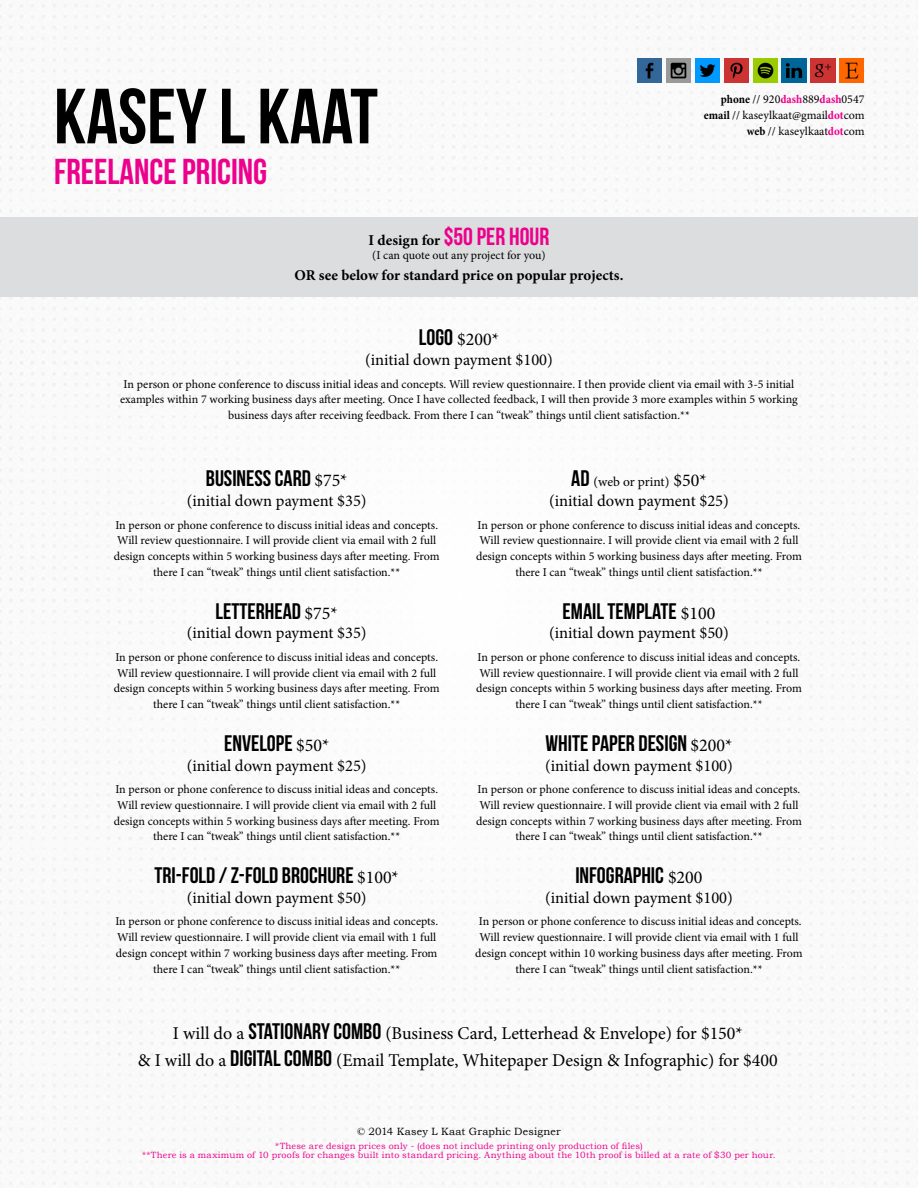
<style>
.page{position:relative;width:918px;height:1188px;background:#fff}
.page>*{position:absolute;margin:0;border:0;box-sizing:border-box;transform-origin:0 0}
.t1{font:78px "Bebas Neue";color:#000}
.t2{font:36px "Bebas Neue";color:#ec008c}
.t3{font:22.5px "Bebas Neue";color:#000}
.t4{font:18px "Minion Pro";color:#000}
.t5{font:16.5px "Minion Pro";color:#000}
.t6{font:700 15px "Minion Pro";color:#000}
.t7{font:13.5px "Minion Pro";letter-spacing:-.01em;color:#000}
.t8{font:12px/15.8px "Minion Pro";color:#000;text-align:center}
.t9{font:10.5px "Bookman Old Style";letter-spacing:.015em;color:#000}
.t10{font:9px "Bookman Old Style";letter-spacing:.02em;color:#ec008c}
.s1{font-weight:700;font-stretch:condensed}
.s2{font-weight:700;font-stretch:condensed;color:#ec008c}
.s3{font-family:"Bebas Neue";font-weight:400;font-size:24.75px;color:#ec008c}
.s4{font-family:"Bebas Neue";font-size:22.5px}
.s5{font-family:"Minion Pro";font-size:18px}
.s6{font-size:18px}
</style>
<div class="page">
<img style="left:0;top:4px;width:918px;height:1181px">
<div style="left:0;top:217px;width:918px;height:80px;background:#dcddde"></div>
<img style="left:638px;top:58px;width:24px;height:25px">
<img style="left:811px;top:58px;width:24px;height:25px">
<img style="left:724px;top:58px;width:25px;height:25px">
<img style="left:753px;top:58px;width:24px;height:25px">
<img style="left:695px;top:58px;width:25px;height:25px">
<img style="left:782px;top:58px;width:24px;height:25px">
<img style="left:667px;top:58px;width:24px;height:25px">
<img style="left:840px;top:58px;width:24px;height:25px">
<p class="t1" style="left:54px;top:74px;width:326px">KASEY L KAAT</p>
<p class="t8" style="left:721px;top:92px;width:145px"><span class="s1">phone</span> // 920<span class="s2">dash</span>889<span class="s2">dash</span>0547</p>
<p class="t8" style="left:704px;top:107px;width:162px"><span class="s1">email</span> // kaseylkaat@gmail<span class="s2">dot</span>com</p>
<p class="t8" style="left:747px;top:123px;width:119px"><span class="s1">web</span> // kaseylkaat<span class="s2">dot</span>com</p>
<p class="t2" style="left:54px;top:152px;width:215px">FREELANCE PRICING</p>
<p class="t6" style="left:369px;top:229px;width:182px">I design for <span class="s3">$50 PER HOUR</span></p>
<p class="t8" style="left:372px;top:247px;width:175px">(I can quote out any project for you)</p>
<p class="t6" style="left:295px;top:265px;width:330px">OR see below for standard price on popular projects.</p>
<p class="t4" style="left:419px;top:327px;width:82px"><span class="s4">LOGO</span> $200*</p>
<p class="t5" style="left:365px;top:349px;width:189px">(initial down payment $100)</p>
<p class="t8" style="left:120px;top:376px;width:679px">In person or phone conference to discuss initial ideas and concepts. Will review questionnaire. I then provide client via email with 3-5 initial examples within 7 working business days after meeting. Once I have collected feedback, I will then provide 3 more examples within 5 working business days after receiving feedback. From there I can “tweak” things until client satisfaction.**</p>
<p class="t3" style="left:206px;top:466px;width:143px">BUSINESS CARD <span class="s5">$75*</span></p>
<p class="t5" style="left:187px;top:490px;width:181px">(initial down payment $35)</p>
<p class="t8" style="left:114px;top:517px;width:327px">In person or phone conference to discuss initial ideas and concepts.<br>Will review questionnaire. I will provide client via email with 2 full design concepts within 5 working business days after meeting. From there I can “tweak” things until client satisfaction.**</p>
<p class="t3" style="left:216px;top:598px;width:124px">LETTERHEAD <span class="s5">$75*</span></p>
<p class="t5" style="left:187px;top:622px;width:181px">(initial down payment $35)</p>
<p class="t8" style="left:114px;top:649px;width:327px">In person or phone conference to discuss initial ideas and concepts.<br>Will review questionnaire. I will provide client via email with 2 full design concepts within 5 working business days after meeting. From there I can “tweak” things until client satisfaction.**</p>
<p class="t3" style="left:224px;top:731px;width:107px">ENVELOPE <span class="s5">$50*</span></p>
<p class="t5" style="left:187px;top:754px;width:181px">(initial down payment $25)</p>
<p class="t8" style="left:114px;top:782px;width:327px">In person or phone conference to discuss initial ideas and concepts.<br>Will review questionnaire. I will provide client via email with 2 full design concepts within 5 working business days after meeting. From there I can “tweak” things until client satisfaction.**</p>
<p class="t3" style="left:155px;top:863px;width:246px">TRI-FOLD / Z-FOLD BROCHURE <span class="s5">$100*</span></p>
<p class="t5" style="left:187px;top:887px;width:181px">(initial down payment $50)</p>
<p class="t8" style="left:115px;top:914px;width:324px">In person or phone conference to discuss initial ideas and concepts.<br>Will review questionnaire. I will provide client via email with 1 full design concept within 7 working business days after meeting. From there I can “tweak” things until client satisfaction.**</p>
<p class="t7" style="left:571px;top:473px;width:137px"><span class="s4">AD</span> (web or print) <span class="s6">$50*</span></p>
<p class="t5" style="left:549px;top:490px;width:181px">(initial down payment $25)</p>
<p class="t8" style="left:476px;top:517px;width:327px">In person or phone conference to discuss initial ideas and concepts.<br>Will review questionnaire. I will provide client via email with 2 full design concepts within 5 working business days after meeting. From there I can “tweak” things until client satisfaction.**</p>
<p class="t3" style="left:563px;top:598px;width:154px">EMAIL TEMPLATE <span class="s5">$100</span></p>
<p class="t5" style="left:549px;top:622px;width:181px">(initial down payment $50)</p>
<p class="t8" style="left:476px;top:649px;width:327px">In person or phone conference to discuss initial ideas and concepts.<br>Will review questionnaire. I will provide client via email with 2 full design concepts within 5 working business days after meeting. From there I can “tweak” things until client satisfaction.**</p>
<p class="t3" style="left:546px;top:731px;width:188px">WHITE PAPER DESIGN <span class="s5">$200*</span></p>
<p class="t5" style="left:545px;top:754px;width:189px">(initial down payment $100)</p>
<p class="t8" style="left:476px;top:782px;width:327px">In person or phone conference to discuss initial ideas and concepts.<br>Will review questionnaire. I will provide client via email with 2 full design concepts within 7 working business days after meeting. From there I can “tweak” things until client satisfaction.**</p>
<p class="t3" style="left:575px;top:863px;width:129px">INFOGRAPHIC <span class="s5">$200</span></p>
<p class="t5" style="left:545px;top:887px;width:189px">(initial down payment $100)</p>
<p class="t8" style="left:475px;top:914px;width:329px">In person or phone conference to discuss initial ideas and concepts.<br>Will review questionnaire. I will provide client via email with 1 full design concept within 10 working business days after meeting. From there I can “tweak” things until client satisfaction.**</p>
<p class="t4" style="left:173px;top:1021px;width:572px">I will do a <span class="s4">STATIONARY COMBO</span> (Business Card, Letterhead &amp; Envelope) for $150*</p>
<p class="t4" style="left:138px;top:1048px;width:641px">&amp; I will do a <span class="s4">DIGITAL COMBO</span> (Email Template, Whitepaper Design &amp; Infographic) for $400</p>
<p class="t9" style="left:357px;top:1125px;width:205px">© 2014 Kasey L Kaat Graphic Designer</p>
<p class="t10" style="left:275px;top:1141px;width:369px">*These are design prices only - (does not include printing only production of files)</p>
<p class="t10" style="left:142px;top:1150px;width:635px">**There is a maximum of 10 proofs for changes built into standard pricing. Anything about the 10th proof is billed at a rate of $30 per hour.</p>
</div>
